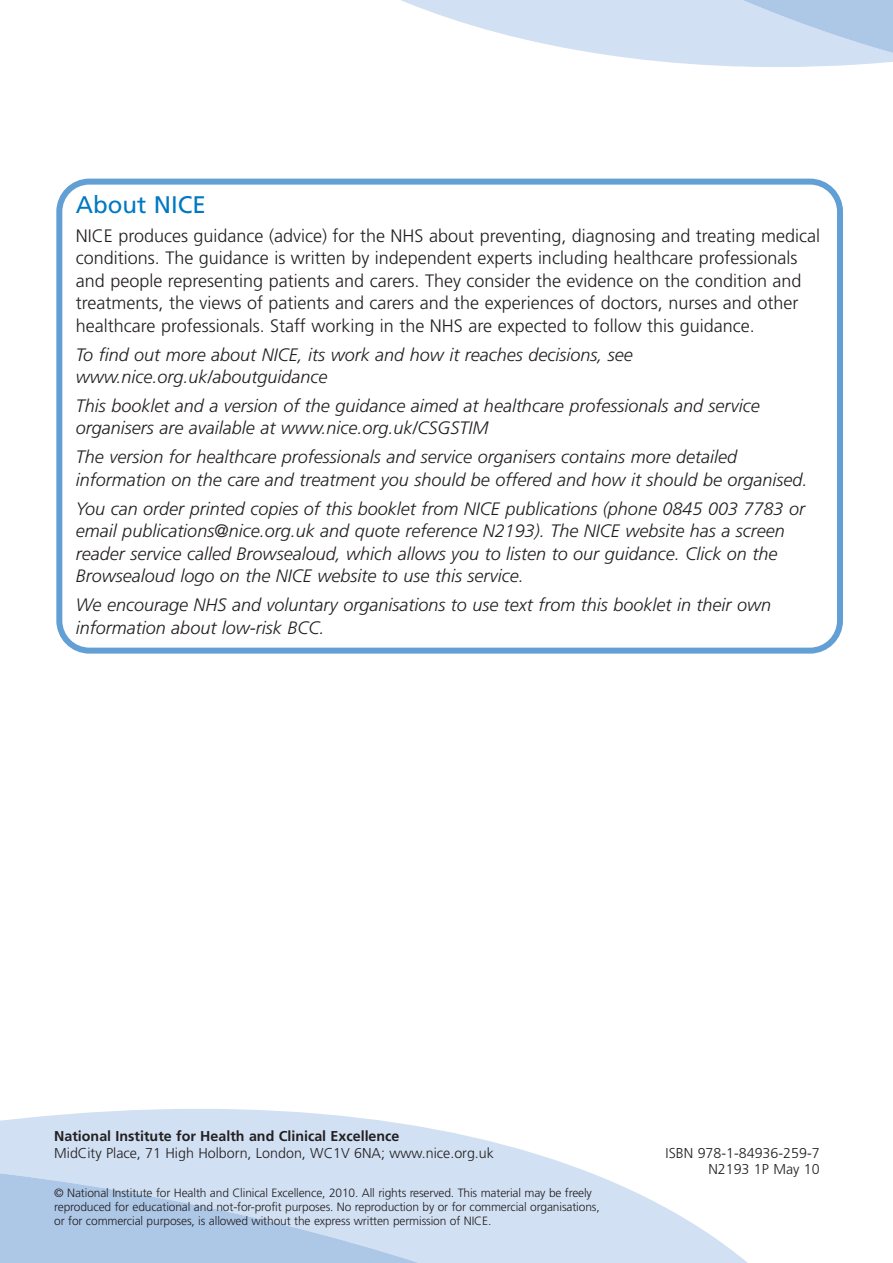
<style>
.page{position:relative;width:893px;height:1263px;background:#fff}
.page>*{position:absolute;margin:0;border:0;box-sizing:border-box;transform-origin:0 0}
.t1{font:24px "Frutiger";color:#0079c2}
.t2{font:italic 300 18px/22.5px "Frutiger";color:#231f20}
.t3{font:300 18px/22.5px "Frutiger";color:#231f20}
.t4{font:300 14.25px/16.5px "Frutiger";color:#231f20;text-align:right}
.t5{font:700 14.25px "Frutiger";color:#231f20}
.t6{font:300 12px/13.8px "Frutiger";letter-spacing:-.01em;color:#231f20}
</style>
<div class="page">
<svg style="left:0;top:1109px;width:748px;height:154px;fill:#d1e0f2"></svg>
<svg style="left:639px;top:59px;width:254px;height:8px;fill:#d1e0f2"></svg>
<svg style="left:401px;top:0;width:492px;height:59px"></svg>
<svg style="left:56px;top:179px;width:787px;height:475px"></svg>
<h1 class="t1" style="left:76px;top:195px;width:132px">About NICE</h1>
<p class="t3" style="left:76px;top:226px;width:746px">NICE produces guidance (advice) for the NHS about preventing, diagnosing and treating medical conditions. The guidance is written by independent experts including healthcare professionals and people representing patients and carers. They consider the evidence on the condition and treatments, the views of patients and carers and the experiences of doctors, nurses and other healthcare professionals. Staff working in the NHS are expected to follow this guidance.</p>
<p class="t2" style="left:76px;top:344px;width:559px">To find out more about NICE, its work and how it reaches decisions, see www.nice.org.uk/aboutguidance</p>
<p class="t2" style="left:76px;top:396px;width:685px">This booklet and a version of the guidance aimed at healthcare professionals and service organisers are available at www.nice.org.uk/CSGSTIM</p>
<p class="t2" style="left:76px;top:447px;width:733px">The version for healthcare professionals and service organisers contains more detailed information on the care and treatment you should be offered and how it should be organised.</p>
<p class="t2" style="left:76px;top:499px;width:731px">You can order printed copies of this booklet from NICE publications (phone 0845 003 7783 or email publications@nice.org.uk and quote reference N2193). The NICE website has a screen reader service called Browsealoud, which allows you to listen to our guidance. Click on the Browsealoud logo on the NICE website to use this service.</p>
<p class="t2" style="left:76px;top:595px;width:697px">We encourage NHS and voluntary organisations to use text from this booklet in their own information about low-risk BCC.</p>
<p class="t5" style="left:54px;top:1131px;width:347px">National Institute for Health and Clinical Excellence</p>
<p class="t4" style="left:54px;top:1146px;width:441px">MidCity Place, 71 High Holborn, London, WC1V 6NA; www.nice.org.uk</p>
<p class="t4" style="left:666px;top:1146px;width:156px">ISBN 978-1-84936-259-7<br>N2193 1P May 10</p>
<p class="t6" style="left:54px;top:1187px;width:547px">© National Institute for Health and Clinical Excellence, 2010. All rights reserved. This material may be freely reproduced for educational and not-for-profit purposes. No reproduction by or for commercial organisations, or for commercial purposes, is allowed without the express written permission of NICE.</p>
</div>
